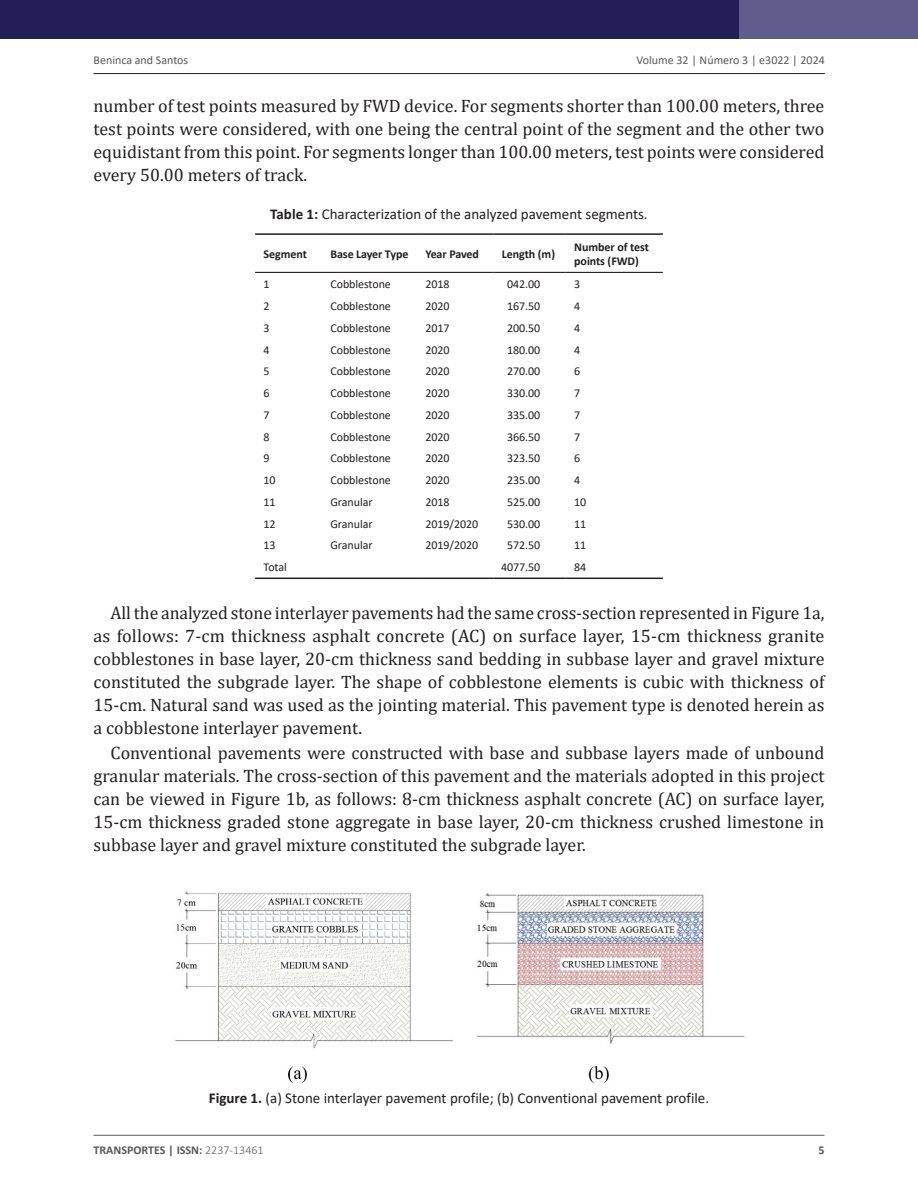
<style>
.page{position:relative;width:918px;height:1188px;background:#fff}
.page>*{position:absolute;margin:0;border:0;box-sizing:border-box;transform-origin:0 0}
.Paragraph{font:18px/23px "Cambria";color:#231f20;text-align:justify}
.ParagraphAlt{font:18px/23px "Cambria";color:#231f20;text-align:justify}
.FigureCaption{font:15px "Calibri";color:#231f20}
.TableTitle{font:15px "Calibri";color:#231f20}
.TableFootnote{font:12px "Calibri";letter-spacing:-.005em;color:#231f20}
.TableFootnote-2{font:700 12px/14.4px "Calibri";letter-spacing:-.005em;color:#231f20}
.t1{font:12px "Calibri";color:#57585a}
.t2{font:700 12px "Calibri";color:#57585a}
.s1{font-weight:700}
.s2{font-weight:300}
</style>
<div class="page">
<div style="left:0;top:0;width:829px;height:38px;background:#231e58"></div>
<div style="left:740px;top:0;width:178px;height:38px;background:#5f5c8e"></div>
<hr style="left:94px;top:1135px;width:730px;height:1px;background:#57585a">
<hr style="left:94px;top:73px;width:731px;height:1px;background:#231f20">
<hr style="left:255px;top:233px;width:67px;height:2px;background:#231f20">
<hr style="left:255px;top:272px;width:67px;height:1px;background:#231f20">
<hr style="left:322px;top:233px;width:95px;height:2px;background:#231f20">
<hr style="left:322px;top:272px;width:95px;height:1px;background:#231f20">
<hr style="left:417px;top:233px;width:76px;height:2px;background:#231f20">
<hr style="left:417px;top:272px;width:76px;height:1px;background:#231f20">
<hr style="left:493px;top:233px;width:73px;height:2px;background:#231f20">
<hr style="left:493px;top:272px;width:73px;height:1px;background:#231f20">
<hr style="left:566px;top:233px;width:97px;height:2px;background:#231f20">
<hr style="left:566px;top:272px;width:97px;height:1px;background:#231f20">
<hr style="left:255px;top:578px;width:67px;height:1px;background:#231f20">
<hr style="left:322px;top:578px;width:95px;height:1px;background:#231f20">
<hr style="left:417px;top:578px;width:76px;height:1px;background:#231f20">
<hr style="left:493px;top:578px;width:73px;height:1px;background:#231f20">
<hr style="left:566px;top:578px;width:97px;height:1px;background:#231f20">
<img style="left:175px;top:891px;width:570px;height:192px">
<p class="t1" style="left:94px;top:52px;width:96px">Beninca and Santos</p>
<p class="t1" style="left:637px;top:52px;width:190px">Volume 32 | Número 3 | e3022 | 2024</p>
<p class="ParagraphAlt" style="left:94px;top:94px;width:733px">number of test points measured by FWD device. For segments shorter than 100.00 meters, three test points were considered, with one being the central point of the segment and the other two equidistant from this point. For segments longer than 100.00 meters, test points were considered every 50.00 meters of track.</p>
<p class="TableTitle" style="left:270px;top:204px;width:379px"><span class="s1">Table 1:</span> Characterization of the analyzed pavement segments.</p>
<p class="TableFootnote-2" style="left:264px;top:246px;width:45px">Segment</p>
<p class="TableFootnote-2" style="left:330px;top:246px;width:79px">Base Layer Type</p>
<p class="TableFootnote-2" style="left:425px;top:246px;width:55px">Year Paved</p>
<p class="TableFootnote-2" style="left:502px;top:246px;width:55px">Length (m)</p>
<p class="TableFootnote-2" style="left:574px;top:239px;width:76px">Number of test points (FWD)</p>
<p class="TableFootnote" style="left:264px;top:276px;width:8px">1</p>
<p class="TableFootnote" style="left:330px;top:276px;width:62px">Cobblestone</p>
<p class="TableFootnote" style="left:425px;top:276px;width:26px">2018</p>
<p class="TableFootnote" style="left:507px;top:276px;width:35px">042.00</p>
<p class="TableFootnote" style="left:574px;top:276px;width:8px">3</p>
<p class="TableFootnote" style="left:264px;top:298px;width:8px">2</p>
<p class="TableFootnote" style="left:330px;top:298px;width:62px">Cobblestone</p>
<p class="TableFootnote" style="left:425px;top:298px;width:26px">2020</p>
<p class="TableFootnote" style="left:507px;top:298px;width:35px">167.50</p>
<p class="TableFootnote" style="left:574px;top:298px;width:8px">4</p>
<p class="TableFootnote" style="left:264px;top:320px;width:8px">3</p>
<p class="TableFootnote" style="left:330px;top:320px;width:62px">Cobblestone</p>
<p class="TableFootnote" style="left:425px;top:320px;width:26px">2017</p>
<p class="TableFootnote" style="left:507px;top:320px;width:35px">200.50</p>
<p class="TableFootnote" style="left:574px;top:320px;width:8px">4</p>
<p class="TableFootnote" style="left:264px;top:341px;width:8px">4</p>
<p class="TableFootnote" style="left:330px;top:341px;width:62px">Cobblestone</p>
<p class="TableFootnote" style="left:425px;top:341px;width:26px">2020</p>
<p class="TableFootnote" style="left:507px;top:341px;width:35px">180.00</p>
<p class="TableFootnote" style="left:574px;top:341px;width:8px">4</p>
<p class="TableFootnote" style="left:264px;top:363px;width:8px">5</p>
<p class="TableFootnote" style="left:330px;top:363px;width:62px">Cobblestone</p>
<p class="TableFootnote" style="left:425px;top:363px;width:26px">2020</p>
<p class="TableFootnote" style="left:507px;top:363px;width:35px">270.00</p>
<p class="TableFootnote" style="left:574px;top:363px;width:8px">6</p>
<p class="TableFootnote" style="left:264px;top:385px;width:8px">6</p>
<p class="TableFootnote" style="left:330px;top:385px;width:62px">Cobblestone</p>
<p class="TableFootnote" style="left:425px;top:385px;width:26px">2020</p>
<p class="TableFootnote" style="left:507px;top:385px;width:35px">330.00</p>
<p class="TableFootnote" style="left:574px;top:385px;width:8px">7</p>
<p class="TableFootnote" style="left:264px;top:407px;width:8px">7</p>
<p class="TableFootnote" style="left:330px;top:407px;width:62px">Cobblestone</p>
<p class="TableFootnote" style="left:425px;top:407px;width:26px">2020</p>
<p class="TableFootnote" style="left:507px;top:407px;width:35px">335.00</p>
<p class="TableFootnote" style="left:574px;top:407px;width:8px">7</p>
<p class="TableFootnote" style="left:264px;top:428px;width:8px">8</p>
<p class="TableFootnote" style="left:330px;top:428px;width:62px">Cobblestone</p>
<p class="TableFootnote" style="left:425px;top:428px;width:26px">2020</p>
<p class="TableFootnote" style="left:507px;top:428px;width:35px">366.50</p>
<p class="TableFootnote" style="left:574px;top:428px;width:8px">7</p>
<p class="TableFootnote" style="left:264px;top:450px;width:8px">9</p>
<p class="TableFootnote" style="left:330px;top:450px;width:62px">Cobblestone</p>
<p class="TableFootnote" style="left:425px;top:450px;width:26px">2020</p>
<p class="TableFootnote" style="left:507px;top:450px;width:35px">323.50</p>
<p class="TableFootnote" style="left:574px;top:450px;width:8px">6</p>
<p class="TableFootnote" style="left:264px;top:472px;width:14px">10</p>
<p class="TableFootnote" style="left:330px;top:472px;width:62px">Cobblestone</p>
<p class="TableFootnote" style="left:425px;top:472px;width:26px">2020</p>
<p class="TableFootnote" style="left:507px;top:472px;width:35px">235.00</p>
<p class="TableFootnote" style="left:574px;top:472px;width:8px">4</p>
<p class="TableFootnote" style="left:264px;top:494px;width:14px">11</p>
<p class="TableFootnote" style="left:330px;top:494px;width:44px">Granular</p>
<p class="TableFootnote" style="left:425px;top:494px;width:26px">2018</p>
<p class="TableFootnote" style="left:507px;top:494px;width:35px">525.00</p>
<p class="TableFootnote" style="left:574px;top:494px;width:14px">10</p>
<p class="TableFootnote" style="left:264px;top:515px;width:14px">12</p>
<p class="TableFootnote" style="left:330px;top:515px;width:44px">Granular</p>
<p class="TableFootnote" style="left:425px;top:515px;width:54px">2019/2020</p>
<p class="TableFootnote" style="left:507px;top:515px;width:35px">530.00</p>
<p class="TableFootnote" style="left:574px;top:515px;width:14px">11</p>
<p class="TableFootnote" style="left:264px;top:537px;width:14px">13</p>
<p class="TableFootnote" style="left:330px;top:537px;width:44px">Granular</p>
<p class="TableFootnote" style="left:425px;top:537px;width:54px">2019/2020</p>
<p class="TableFootnote" style="left:507px;top:537px;width:35px">572.50</p>
<p class="TableFootnote" style="left:574px;top:537px;width:14px">11</p>
<p class="TableFootnote" style="left:264px;top:559px;width:25px">Total</p>
<p class="TableFootnote" style="left:501px;top:559px;width:41px">4077.50</p>
<p class="TableFootnote" style="left:574px;top:559px;width:14px">84</p>
<p class="Paragraph" style="left:94px;top:601px;width:733px;text-indent:17px">All the analyzed stone interlayer pavements had the same cross-section represented in Figure 1a, as follows: 7-cm thickness asphalt concrete (AC) on surface layer, 15-cm thickness granite cobblestones in base layer, 20-cm thickness sand bedding in subbase layer and gravel mixture constituted the subgrade layer. The shape of cobblestone elements is cubic with thickness of 15-cm. Natural sand was used as the jointing material. This pavement type is denoted herein as a cobblestone interlayer pavement.</p>
<p class="Paragraph" style="left:94px;top:741px;width:732px;text-indent:17px">Conventional pavements were constructed with base and subbase layers made of unbound granular materials. The cross-section of this pavement and the materials adopted in this project can be viewed in Figure 1b, as follows: 8-cm thickness asphalt concrete (AC) on surface layer, 15-cm thickness graded stone aggregate in base layer, 20-cm thickness crushed limestone in subbase layer and gravel mixture constituted the subgrade layer.</p>
<p class="FigureCaption" style="left:209px;top:1088px;width:502px"><span class="s1">Figure 1.</span> (a) Stone interlayer pavement profile; (b) Conventional pavement profile.</p>
<p class="t2" style="left:94px;top:1142px;width:172px">TRANSPORTES | ISSN: <span class="s2">2237-13461</span></p>
<p class="t2" style="left:818px;top:1142px;width:8px">5</p>
</div>
